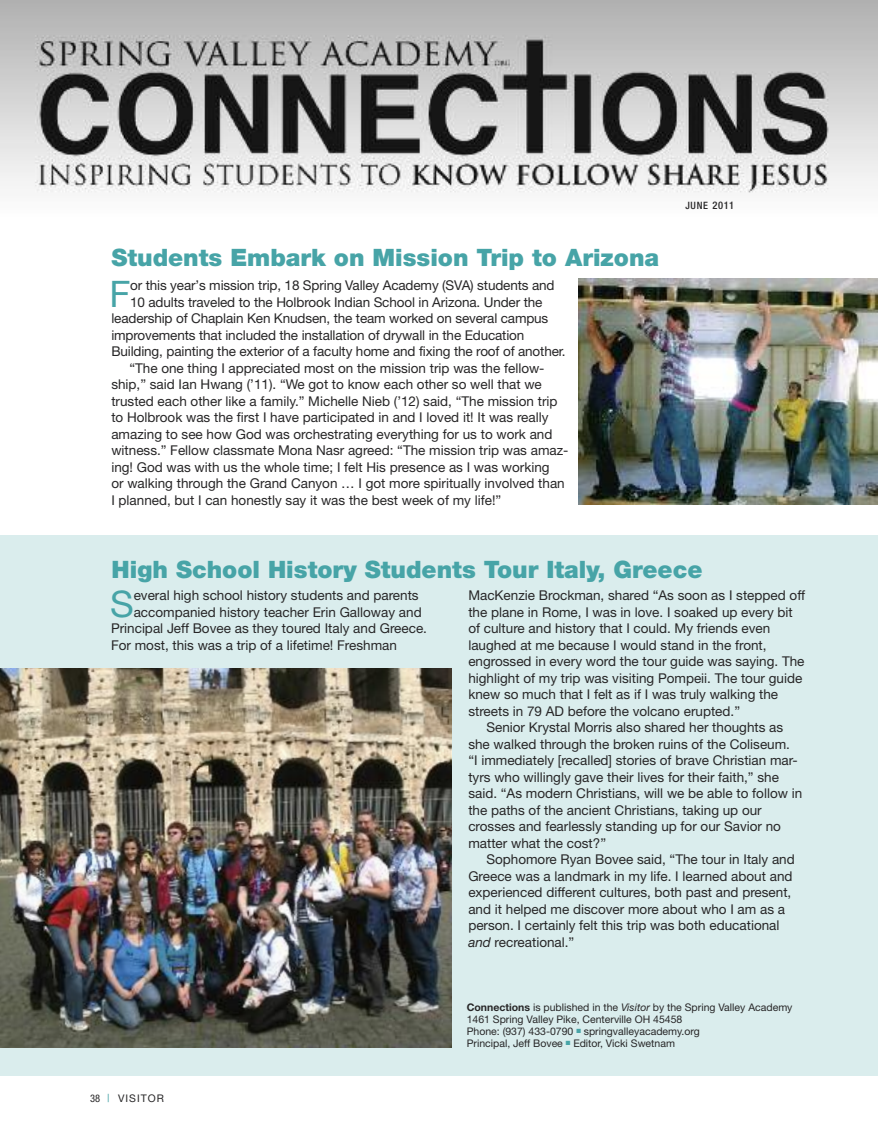
<style>
.page{position:relative;width:878px;height:1148px;background:#fff}
.page>*{position:absolute;margin:0;border:0;box-sizing:border-box;transform-origin:0 0}
.t1{font:36.6px "Helvetica Neue";color:#47a4a7}
.t2{font:900 24px "Helvetica Neue";color:#47a4a7}
.t3{font:13.5px "Helvetica Neue";color:#272627}
.t4{font:10.5px/12px "Helvetica Neue";color:#272627}
.t5{font:10.5px "Helvetica Neue";letter-spacing:.1em;color:#272627}
.t6{font:500 condensed 10.2px "Helvetica Neue";color:#272627}
.s1{font-size:10.5px}
.s2{font-style:italic}
.s3{font-stretch:condensed}
.s4{font-stretch:condensed;font-size:11.25px;color:#47a4a7}
.s5{font-weight:700}
.s6{color:#47a4a7}
</style>
<div class="page">
<div style="left:0;top:535px;width:878px;height:540px;background:#daeded"></div>
<img style="left:0;top:0;width:877px;height:193px">
<img style="left:0;top:668px;width:451px;height:379px">
<img style="left:578px;top:279px;width:299px;height:225px">
<h2 class="t2" style="left:111px;top:248px;width:549px">Students Embark on Mission Trip to Arizona</h2>
<h1 class="t1" style="left:109px;top:280px;width:23px">F</h1>
<p class="t3" style="left:130px;top:280px;width:426px">or this year’s mission trip, 18 Spring Valley Academy (SVA) students and</p>
<p class="t3" style="left:130px;top:297px;width:414px">10 adults traveled to the Holbrook Indian School in Arizona. Under the</p>
<p class="t3" style="left:111px;top:313px;width:438px">leadership of Chaplain Ken Knudsen, the team worked on several campus</p>
<p class="t3" style="left:111px;top:330px;width:414px">improvements that included the installation of drywall in the Education</p>
<p class="t3" style="left:111px;top:346px;width:456px">Building, painting the exterior of a faculty home and fixing the roof of another.</p>
<p class="t3" style="left:129px;top:363px;width:416px">“The one thing I appreciated most on the mission trip was the fellow-</p>
<p class="t3" style="left:111px;top:379px;width:432px">ship,” said Ian Hwang (’11). “We got to know each other so well that we</p>
<p class="t3" style="left:111px;top:396px;width:447px">trusted each other like a family.” Michelle Nieb (’12) said, “The mission trip</p>
<p class="t3" style="left:111px;top:412px;width:438px">to Holbrook was the first I have participated in and I loved it! It was really</p>
<p class="t3" style="left:111px;top:429px;width:442px">amazing to see how God was orchestrating everything for us to work and</p>
<p class="t3" style="left:111px;top:445px;width:458px">witness.” Fellow classmate Mona Nasr agreed: “The mission trip was amaz-</p>
<p class="t3" style="left:111px;top:462px;width:440px">ing! God was with us the whole time; I felt His presence as I was working</p>
<p class="t3" style="left:111px;top:478px;width:455px">or walking through the Grand Canyon … I got more spiritually involved than</p>
<p class="t3" style="left:111px;top:495px;width:391px">I planned, but I can honestly say it was the best week of my life!”</p>
<p class="t6" style="left:685px;top:201px;width:50px">JUNE <span class="s1">2011</span></p>
<h2 class="t2" style="left:112px;top:560px;width:592px">High School History Students Tour Italy, Greece</h2>
<h1 class="t1" style="left:110px;top:590px;width:25px">S</h1>
<p class="t3" style="left:134px;top:590px;width:286px">everal high school history students and parents</p>
<p class="t3" style="left:468px;top:590px;width:338px">MacKenzie Brockman, shared “As soon as I stepped off</p>
<p class="t3" style="left:468px;top:607px;width:326px">the plane in Rome, I was in love. I soaked up every bit</p>
<p class="t3" style="left:468px;top:623px;width:303px">of culture and history that I could. My friends even</p>
<p class="t3" style="left:468px;top:640px;width:300px">laughed at me because I would stand in the front,</p>
<p class="t3" style="left:468px;top:656px;width:337px">engrossed in every word the tour guide was saying. The</p>
<p class="t3" style="left:468px;top:673px;width:335px">highlight of my trip was visiting Pompeii. The tour guide</p>
<p class="t3" style="left:468px;top:689px;width:311px">knew so much that I felt as if I was truly walking the</p>
<p class="t3" style="left:468px;top:706px;width:273px">streets in 79 AD before the volcano erupted.”</p>
<p class="t3" style="left:486px;top:722px;width:298px">Senior Krystal Morris also shared her thoughts as</p>
<p class="t3" style="left:468px;top:739px;width:323px">she walked through the broken ruins of the Coliseum.</p>
<p class="t3" style="left:468px;top:755px;width:331px">“I immediately [recalled] stories of brave Christian mar-</p>
<p class="t3" style="left:468px;top:772px;width:312px">tyrs who willingly gave their lives for their faith,” she</p>
<p class="t3" style="left:468px;top:788px;width:335px">said. “As modern Christians, will we be able to follow in</p>
<p class="t3" style="left:468px;top:805px;width:295px">the paths of the ancient Christians, taking up our</p>
<p class="t3" style="left:468px;top:821px;width:314px">crosses and fearlessly standing up for our Savior no</p>
<p class="t3" style="left:468px;top:838px;width:139px">matter what the cost?”</p>
<p class="t3" style="left:486px;top:854px;width:310px">Sophomore Ryan Bovee said, “The tour in Italy and</p>
<p class="t3" style="left:468px;top:871px;width:326px">Greece was a landmark in my life. I learned about and</p>
<p class="t3" style="left:468px;top:887px;width:324px">experienced different cultures, both past and present,</p>
<p class="t3" style="left:468px;top:904px;width:318px">and it helped me discover more about who I am as a</p>
<p class="t3" style="left:468px;top:920px;width:313px">person. I certainly felt this trip was both educational</p>
<p class="t3" style="left:468px;top:937px;width:107px"><span class="s2">and</span> recreational.”</p>
<p class="t3" style="left:134px;top:607px;width:289px">accompanied history teacher Erin Galloway and</p>
<p class="t3" style="left:111px;top:623px;width:317px">Principal Jeff Bovee as they toured Italy and Greece.</p>
<p class="t3" style="left:111px;top:640px;width:287px">For most, this was a trip of a lifetime! Freshman</p>
<p class="t5" style="left:90px;top:1094px;width:76px"><span class="s3">38</span> <span class="s4">|</span> VISITOR</p>
<p class="t4" style="left:466px;top:1002px;width:327px"><span class="s5">Connections</span> is published in the <span class="s2">Visitor</span> by the Spring Valley Academy 1461 Spring Valley Pike, Centerville OH 45458<br>Phone: (937) 433-0790 <span class="s6">■</span> springvalleyacademy.org<br>Principal, Jeff Bovee <span class="s6">■</span> Editor, Vicki Swetnam</p>
</div>
